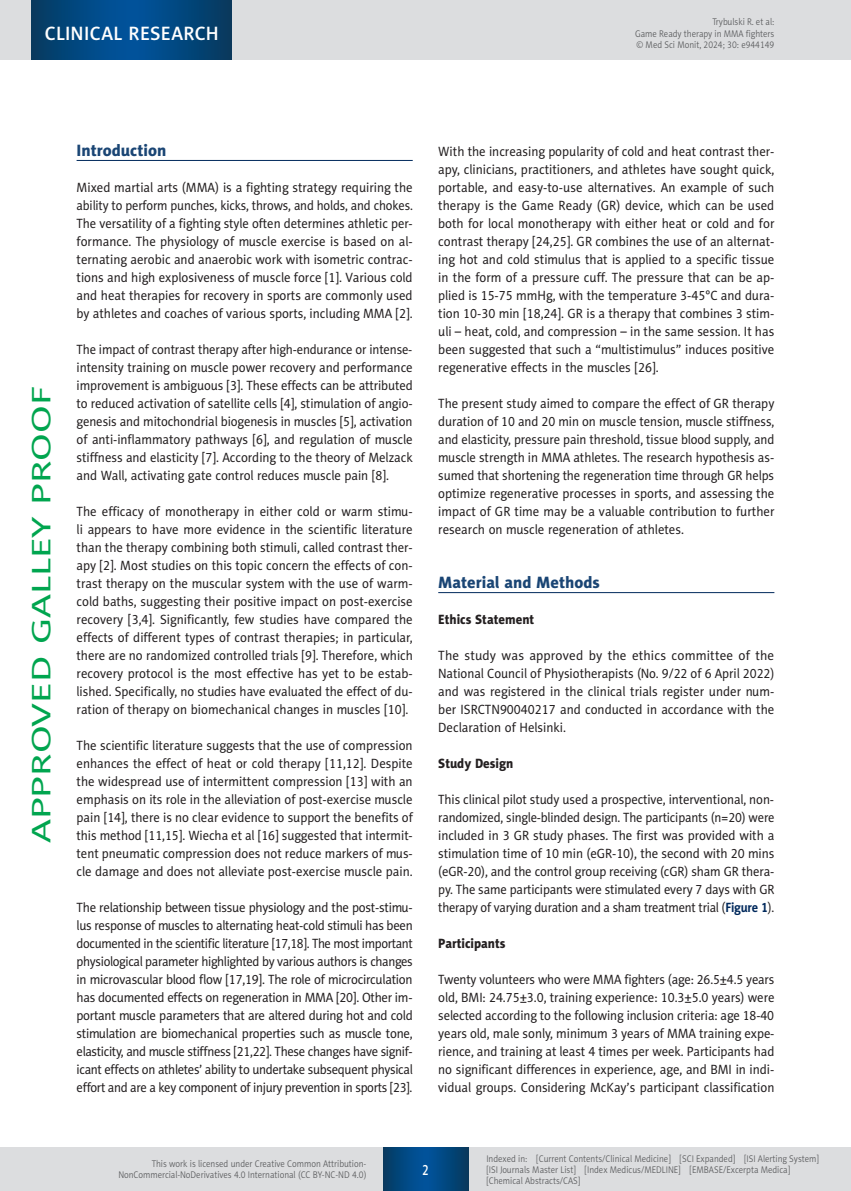
<style>
.page{position:relative;width:851px;height:1191px;background:#fff}
.page>*{position:absolute;margin:0;border:0;box-sizing:border-box;transform-origin:0 0}
.t1{font:27px "Naomi Sans EFN";color:#00a54f;scale:1.5 1}
.t2{font:19.5px "Naomi Sans EFN Medium";letter-spacing:.015em;color:#fff}
.MSM_Headline_1{font:16.5px "Naomi Sans EFN Heavy";color:#1a4574}
.t3{font:15px "Naomi Sans EFN Medium";color:#fff;scale:.8 1}
.MSM_Body{font:13.5px/18px "Naomi Sans EFN";color:#231f20;text-align:justify;scale:.95 1}
.MSM_Body-2{font:13.5px/18px "Naomi Sans EFN";color:#231f20;text-align:justify;scale:.93 1}
.MSM_Body-3{font:13.5px/18px "Naomi Sans EFN";color:#231f20;text-align:justify;scale:.94 1}
.MSM_Body-4{font:13.5px/18px "Naomi Sans EFN";color:#231f20;text-align:justify}
.MSM_Headline_2{font:13.5px "Naomi Sans EFN Heavy";color:#231f20;scale:.95 1}
.t4{font:9.75px/11.2px "Naomi Sans EFN Light";color:#57585a;scale:.9 1}
.s1{font-weight:700;color:#00295c}
</style>
<div class="page">
<hr style="left:77px;top:160px;width:335px;height:1px;background:#00295c">
<hr style="left:438px;top:592px;width:336px;height:1px;background:#00295c">
<div style="left:0;top:1148px;width:850px;height:43px;background:#dcdddf"></div>
<svg style="left:383px;top:1147px;width:85px;height:43px;background:#02477e"></svg>
<div style="left:0;top:0;width:850px;height:60px;background:#dcdddf"></div>
<hr style="left:850px;top:0;width:1px;height:60px;background:#dcdddf">
<svg style="left:32px;top:0;width:200px;height:60px;background:#02477e"></svg>
<h2 class="t2" style="left:45px;top:22px;width:175px">CLINICAL RESEARCH</h2>
<p class="t4" style="left:635px;top:16px;width:156px;text-align:justify;text-indent:77px">Trybulski R. et al:<br>Game Ready therapy in MMA fighters © Med Sci Monit, 2024; 30: e944149</p>
<h1 class="t1" style="left:26px;top:843px;width:306px;rotate:-90deg">APPROVED GALLEY PROOF</h1>
<p class="MSM_Headline_1" style="left:77px;top:140px;width:91px">Introduction</p>
<p class="MSM_Body" style="left:77px;top:178px;width:355px">Mixed martial arts (MMA) is a fighting strategy requiring the ability to perform punches, kicks, throws, and holds, and chokes.<br>The versatility of a fighting style often determines athletic per&shy;formance. The physiology of muscle exercise is based on al&shy;ternating aerobic and anaerobic work with isometric contrac&shy;tions and high explosiveness of muscle force [1]. Various cold and heat therapies for recovery in sports are commonly used by athletes and coaches of various sports, including MMA [2].</p>
<p class="MSM_Body-2" style="left:77px;top:340px;width:363px">The impact of contrast therapy after high-endurance or intense&shy;intensity training on muscle power recovery and performance improvement is ambiguous [3]. These effects can be attributed to reduced activation of satellite cells [4], stimulation of angio&shy;genesis and mitochondrial biogenesis in muscles [5], activation of anti-inflammatory pathways [6], and regulation of muscle stiffness and elasticity [7]. According to the theory of Melzack and Wall, activating gate control reduces muscle pain [8].</p>
<p class="MSM_Body" style="left:77px;top:502px;width:355px">The efficacy of monotherapy in either cold or warm stimu&shy;li appears to have more evidence in the scientific literature than the therapy combining both stimuli, called contrast ther&shy;apy [2]. Most studies on this topic concern the effects of con&shy;trast therapy on the muscular system with the use of warm&shy;cold baths, suggesting their positive impact on post-exercise recovery [3,4]. Significantly, few studies have compared the effects of different types of contrast therapies; in particular, there are no randomized controlled trials [9]. Therefore, which recovery protocol is the most effective has yet to be estab&shy;lished. Specifically, no studies have evaluated the effect of du&shy;ration of therapy on biomechanical changes in muscles [10].</p>
<p class="MSM_Body" style="left:77px;top:736px;width:355px">The scientific literature suggests that the use of compression enhances the effect of heat or cold therapy [11,12]. Despite the widespread use of intermittent compression [13] with an emphasis on its role in the alleviation of post-exercise muscle pain [14], there is no clear evidence to support the benefits of this method [11,15]. Wiecha et al [16] suggested that intermit&shy;tent pneumatic compression does not reduce markers of mus&shy;cle damage and does not alleviate post-exercise muscle pain.</p>
<p class="MSM_Body" style="left:77px;top:898px;width:355px">The relationship between tissue physiology and the post-stimu&shy;lus response of muscles to alternating heat-cold stimuli has been documented in the scientific literature [17,18]. The most important physiological parameter highlighted by various authors is changes in microvascular blood flow [17,19]. The role of microcirculation has documented effects on regeneration in MMA [20]. Other im&shy;portant muscle parameters that are altered during hot and cold stimulation are biomechanical properties such as muscle tone, elasticity, and muscle stiffness [21,22]. These changes have signif&shy;icant effects on athletes’ ability to undertake subsequent physical effort and are a key component of injury prevention in sports [23].</p>
<p class="MSM_Body" style="left:438px;top:142px;width:355px">With the increasing popularity of cold and heat contrast ther&shy;apy, clinicians, practitioners, and athletes have sought quick, portable, and easy-to-use alternatives. An example of such therapy is the Game Ready (GR) device, which can be used both for local monotherapy with either heat or cold and for contrast therapy [24,25]. GR combines the use of an alternat&shy;ing hot and cold stimulus that is applied to a specific tissue in the form of a pressure cuff. The pressure that can be ap&shy;plied is 15-75 mmHg, with the temperature 3-45°C and dura&shy;tion 10-30 min [18,24]. GR is a therapy that combines 3 stim&shy;uli – heat, cold, and compression – in the same session. It has been suggested that such a “multistimulus” induces positive regenerative effects in the muscles [26].</p>
<p class="MSM_Body" style="left:438px;top:394px;width:355px">The present study aimed to compare the effect of GR therapy duration of 10 and 20 min on muscle tension, muscle stiffness, and elasticity, pressure pain threshold, tissue blood supply, and muscle strength in MMA athletes. The research hypothesis as&shy;sumed that shortening the regeneration time through GR helps optimize regenerative processes in sports, and assessing the impact of GR time may be a valuable contribution to further research on muscle regeneration of athletes.</p>
<p class="MSM_Headline_1" style="left:438px;top:572px;width:163px">Material and Methods</p>
<p class="MSM_Headline_2" style="left:438px;top:611px;width:103px">Ethics Statement</p>
<p class="MSM_Body-4" style="left:438px;top:646px;width:338px">The study was approved by the ethics committee of the National Council of Physiotherapists (No. 9/22 of 6 April 2022) and was registered in the clinical trials register under num&shy;ber ISRCTN90040217 and conducted in accordance with the Declaration of Helsinki.</p>
<p class="MSM_Headline_2" style="left:438px;top:755px;width:81px">Study Design</p>
<p class="MSM_Body-3" style="left:438px;top:790px;width:359px">This clinical pilot study used a prospective, interventional, non&shy;randomized, single-blinded design. The participants (n=20) were included in 3 GR study phases. The first was provided with a stimulation time of 10 min (eGR-10), the second with 20 mins (eGR-20), and the control group receiving (cGR) sham GR thera&shy;py. The same participants were stimulated every 7 days with GR therapy of varying duration and a sham treatment trial (<span class="s1">Figure 1</span>).</p>
<p class="MSM_Headline_2" style="left:438px;top:935px;width:72px">Participants</p>
<p class="MSM_Body-2" style="left:438px;top:970px;width:363px">Twenty volunteers who were MMA fighters (age: 26.5±4.5 years old, BMI: 24.75±3.0, training experience: 10.3±5.0 years) were selected according to the following inclusion criteria: age 18-40 years old, male sonly, minimum 3 years of MMA training expe&shy;rience, and training at least 4 times per week. Participants had no significant differences in experience, age, and BMI in indi&shy;vidual groups. Considering McKay’s participant classification</p>
<p class="t4" style="left:118px;top:1158px;width:277px;text-align:right">This work is licensed under Creative Common Attribution-<br>NonCommercial-NoDerivatives 4.0 International (CC BY-NC-ND 4.0)</p>
<p class="t3" style="left:422px;top:1160px;width:10px">2</p>
<p class="t4" style="left:486px;top:1152px;width:371px">Indexed in: [Current Contents/Clinical Medicine] [SCI Expanded] [ISI Alerting System] [ISI Journals Master List] [Index Medicus/MEDLINE] [EMBASE/Excerpta Medica] [Chemical Abstracts/CAS]</p>
</div>
